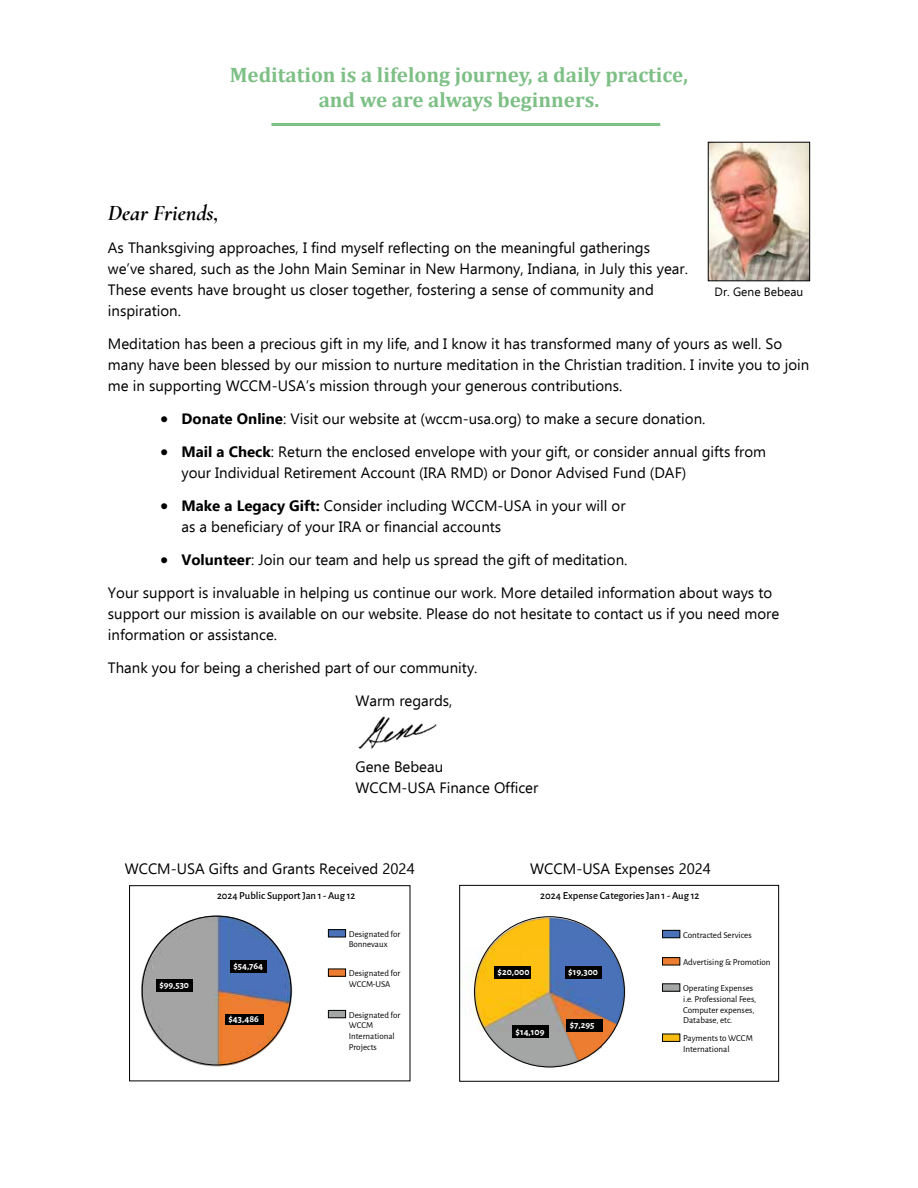
<style>
.page{position:relative;width:918px;height:1188px;background:#fff}
.page>*{position:absolute;margin:0;border:0;box-sizing:border-box;transform-origin:0 0}
.t1{font:italic 700 22.5px "Cormorant Garamond";color:#000}
.t2{font:700 21px/25.2px "Cambria";color:#7dbf85;text-align:center}
.t3{font:15px/21px "Ebrima";color:#000}
.t4{font:12px "Ebrima";color:#000}
.t5{font:500 10.8px "Alegreya Sans";color:#000}
.t6{font:500 10.65px "Alegreya Sans";color:#000}
.t7{font:700 9.9px "Alegreya Sans";color:#fff}
.t8{font:700 9.75px "Alegreya Sans";color:#fff}
.t9{font:9.15px/10.8px "Alegreya Sans";color:#000}
.t10{font:9px/10.6px "Alegreya Sans";color:#000}
.s1{font-weight:700}
</style>
<div class="page">
<hr style="left:271px;top:123px;width:389px;height:3px;background:#7dbf85">
<img style="left:358px;top:716px;width:79px;height:33px">
<img style="left:710px;top:144px;width:98px;height:135px">
<div style="left:708px;top:142px;width:102px;height:139px;border:1px solid #000"></div>
<img style="left:141px;top:915px;width:152px;height:152px">
<div style="left:328px;top:930px;width:18px;height:7px;background:#4a72b8"></div>
<div style="left:328px;top:929px;width:18px;height:8px;border:1px solid #000"></div>
<div style="left:328px;top:969px;width:18px;height:7px;background:#ed7d30"></div>
<div style="left:328px;top:969px;width:18px;height:7px;border:1px solid #000"></div>
<div style="left:328px;top:1010px;width:18px;height:8px;background:#a4a5a5"></div>
<div style="left:328px;top:1010px;width:18px;height:8px;border:1px solid #000"></div>
<div style="left:225px;top:1014px;width:38px;height:11px;background:#000"></div>
<div style="left:156px;top:979px;width:37px;height:12px;background:#000"></div>
<div style="left:231px;top:960px;width:36px;height:13px;background:#000"></div>
<div style="left:129px;top:885px;width:281px;height:196px;border:1px solid #000"></div>
<img style="left:469px;top:916px;width:157px;height:152px">
<div style="left:663px;top:930px;width:17px;height:8px;background:#4a72b8"></div>
<div style="left:662px;top:930px;width:18px;height:8px;border:1px solid #000"></div>
<div style="left:663px;top:958px;width:17px;height:7px;background:#ed7d30"></div>
<div style="left:662px;top:957px;width:18px;height:8px;border:1px solid #000"></div>
<div style="left:663px;top:1034px;width:17px;height:7px;background:#f7bc13"></div>
<div style="left:662px;top:1034px;width:18px;height:8px;border:1px solid #000"></div>
<div style="left:663px;top:984px;width:17px;height:7px;background:#a4a5a5"></div>
<div style="left:495px;top:966px;width:36px;height:12px;background:#000"></div>
<div style="left:513px;top:1026px;width:36px;height:12px;background:#000"></div>
<div style="left:567px;top:1019px;width:36px;height:13px;background:#000"></div>
<div style="left:565px;top:966px;width:37px;height:13px;background:#000"></div>
<div style="left:459px;top:885px;width:320px;height:197px;border:1px solid #000"></div>
<h2 class="t2" style="left:230px;top:62px;width:460px">Meditation is a lifelong journey, a daily practice, and we are always beginners.</h2>
<h1 class="t1" style="left:108px;top:199px;width:113px">Dear Friends,</h1>
<p class="t3" style="left:108px;top:237px;width:582px">As Thanksgiving approaches, I find myself reflecting on the meaningful gatherings we’ve shared, such as the John Main Seminar in New Harmony, Indiana, in July this year.<br>These events have brought us closer together, fostering a sense of community and inspiration.</p>
<p class="t3" style="left:108px;top:333px;width:703px">Meditation has been a precious gift in my life, and I know it has transformed many of yours as well. So many have been blessed by our mission to nurture meditation in the Christian tradition. I invite you to join me in supporting WCCM-USA’s mission through your generous contributions.</p>
<p class="t3" style="left:160px;top:408px;width:546px">• <span class="s1">Donate Online</span>: Visit our website at (wccm-usa.org) to make a secure donation.</p>
<p class="t3" style="left:181px;top:441px;width:586px;text-indent:-21px">• <span class="s1">Mail a Check</span>: Return the enclosed envelope with your gift, or consider annual gifts from your Individual Retirement Account (IRA RMD) or Donor Advised Fund (DAF)</p>
<p class="t3" style="left:181px;top:495px;width:446px;text-indent:-21px">• <span class="s1">Make a Legacy Gift:</span> Consider including WCCM-USA in your will or as a beneficiary of your IRA or financial accounts</p>
<p class="t3" style="left:160px;top:549px;width:468px">• <span class="s1">Volunteer</span>: Join our team and help us spread the gift of meditation.</p>
<p class="t3" style="left:108px;top:582px;width:673px">Your support is invaluable in helping us continue our work. More detailed information about ways to support our mission is available on our website. Please do not hesitate to contact us if you need more information or assistance.</p>
<p class="t3" style="left:108px;top:657px;width:371px">Thank you for being a cherished part of our community.</p>
<p class="t3" style="left:355px;top:690px;width:99px">Warm regards,</p>
<p class="t4" style="left:715px;top:283px;width:90px">Dr. Gene Bebeau</p>
<p class="t3" style="left:355px;top:756px;width:184px">Gene Bebeau<br>WCCM-USA Finance Officer</p>
<p class="t3" style="left:125px;top:857px;width:292px">WCCM-USA Gifts and Grants Received 2024</p>
<p class="t3" style="left:530px;top:857px;width:182px">WCCM-USA Expenses 2024</p>
<p class="t6" style="left:217px;top:888px;width:140px">2024 Public Support Jan 1 - Aug 12</p>
<p class="t10" style="left:349px;top:928px;width:53px">Designated for<br>Bonnevaux</p>
<p class="t10" style="left:349px;top:967px;width:53px">Designated for<br>WCCM-USA</p>
<p class="t10" style="left:349px;top:1009px;width:53px">Designated for<br>WCCM<br>International<br>Projects</p>
<p class="t5" style="left:540px;top:888px;width:161px">2024 Expense Categories Jan 1 - Aug 12</p>
<p class="t9" style="left:683px;top:929px;width:70px">Contracted Services</p>
<p class="t9" style="left:683px;top:956px;width:89px">Advertising &amp; Promotion</p>
<p class="t8" style="left:233px;top:959px;width:31px">$54,764</p>
<p class="t7" style="left:498px;top:965px;width:34px">$20,000</p>
<p class="t7" style="left:568px;top:965px;width:31px">$19,300</p>
<p class="t8" style="left:159px;top:978px;width:31px">$99,530</p>
<p class="t9" style="left:683px;top:982px;width:75px">Operating Expenses i.e. Professional Fees,<br>Computer expenses,<br>Database, etc.</p>
<p class="t8" style="left:229px;top:1012px;width:32px">$43,486</p>
<p class="t7" style="left:570px;top:1018px;width:26px">$7,295</p>
<p class="t7" style="left:516px;top:1024px;width:30px">$14,109</p>
<p class="t9" style="left:683px;top:1032px;width:71px">Payments to WCCM<br>International</p>
</div>
